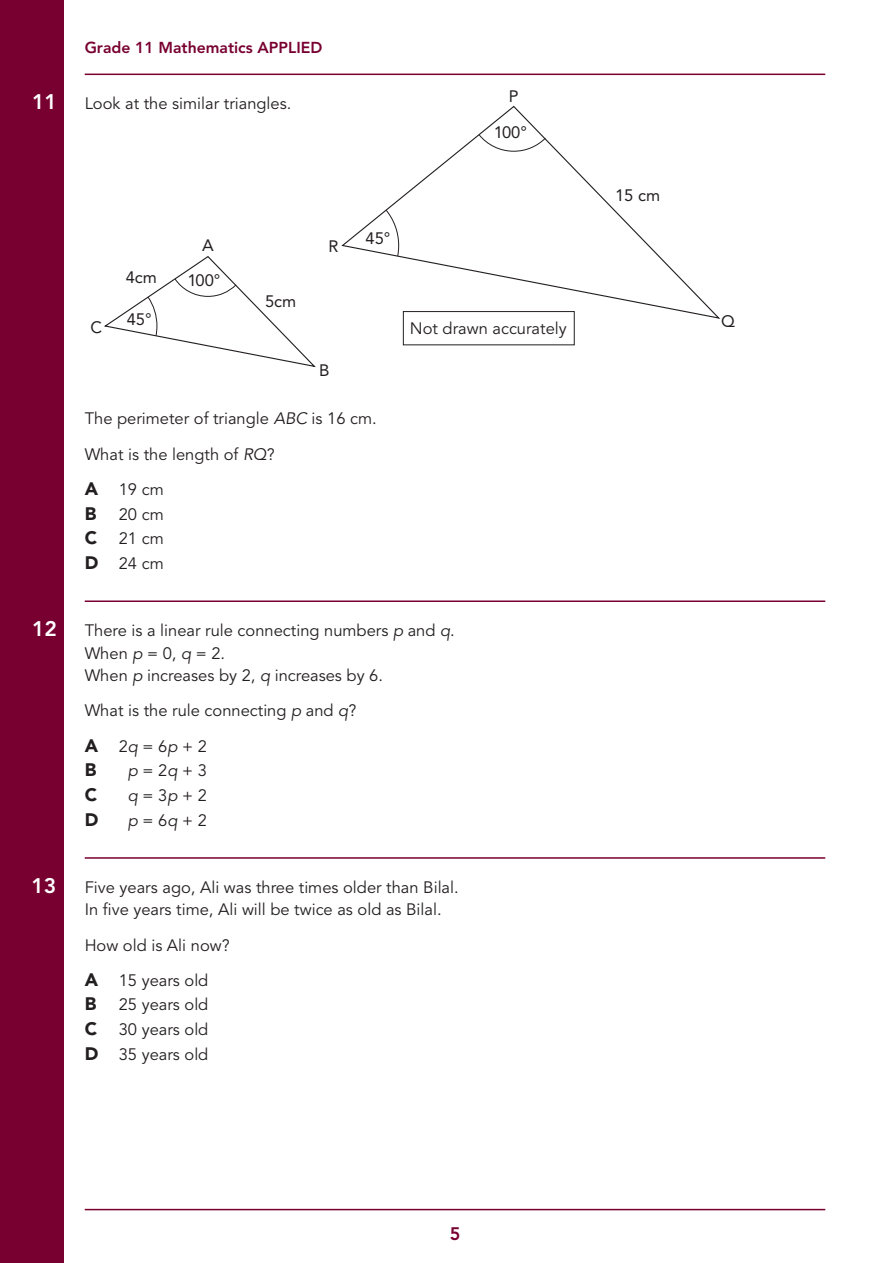
<style>
.page{position:relative;width:893px;height:1263px;background:#fff}
.page>*{position:absolute;margin:0;border:0;box-sizing:border-box;transform-origin:0 0}
.t1{font:800 21px "Avenir LT Std";color:#fff}
.t2{font:900 18px "Avenir LT Std";color:#231f20}
.t3{font:800 18px "Avenir LT Std";color:#780031}
.t4{font:16.5px/22.5px "Avenir LT Std";color:#231f20}
.t5{font:16.5px "Avenir LT Std";color:#231f20}
.t6{font:800 15.75px "Avenir LT Std";color:#780031}
.s1{font-style:italic}
.s2{font-weight:900;font-size:18px}
</style>
<div class="page">
<div style="left:0;top:0;width:63px;height:1262px;background:#780031"></div>
<hr style="left:85px;top:1208px;width:739px;height:1px;background:#780031">
<hr style="left:85px;top:74px;width:739px;height:1px;background:#780031">
<hr style="left:85px;top:600px;width:739px;height:2px;background:#780031">
<hr style="left:85px;top:857px;width:739px;height:1px;background:#780031">
<svg style="left:341px;top:105px;width:380px;height:215px"></svg>
<svg style="left:385px;top:209px;width:14px;height:48px"></svg>
<svg style="left:478px;top:134px;width:68px;height:18px"></svg>
<svg style="left:104px;top:256px;width:212px;height:112px"></svg>
<div style="left:403px;top:311px;width:171px;height:34px;border:1px solid #231f20"></div>
<p class="t6" style="left:85px;top:38px;width:239px">Grade 11 Mathematics APPLIED</p>
<p class="t1" style="left:32px;top:89px;width:26px">11</p>
<p class="t4" style="left:85px;top:93px;width:208px">Look at the similar triangles.</p>
<p class="t5" style="left:508px;top:87px;width:11px">P</p>
<p class="t5" style="left:493px;top:123px;width:35px">100°</p>
<p class="t5" style="left:90px;top:317px;width:13px">C</p>
<p class="t5" style="left:126px;top:267px;width:33px">4cm</p>
<p class="t5" style="left:127px;top:310px;width:26px">45°</p>
<p class="t5" style="left:202px;top:235px;width:13px">A</p>
<p class="t5" style="left:187px;top:270px;width:35px">100°</p>
<p class="t5" style="left:265px;top:292px;width:33px">5cm</p>
<p class="t5" style="left:328px;top:236px;width:12px">R</p>
<p class="t5" style="left:319px;top:360px;width:12px">B</p>
<p class="t5" style="left:365px;top:228px;width:26px">45°</p>
<p class="t4" style="left:85px;top:401px;width:293px;line-height:35.2px">The perimeter of triangle <span class="s1">ABC</span> is 16 cm.<br>What is the length of <span class="s1">RQ</span>?</p>
<p class="t2" style="left:85px;top:477px;width:15px">A</p>
<p class="t4" style="left:119px;top:478px;width:46px">19 cm</p>
<p class="t2" style="left:85px;top:502px;width:13px">B</p>
<p class="t4" style="left:119px;top:503px;width:46px">20 cm</p>
<p class="t2" style="left:85px;top:527px;width:14px">C</p>
<p class="t4" style="left:85px;top:526px;width:80px;line-height:24.6px;text-align:right">21 cm<br><span class="s2">D</span> 24 cm</p>
<p class="t4" style="left:410px;top:318px;width:158px">Not drawn accurately</p>
<p class="t1" style="left:32px;top:616px;width:26px">12</p>
<p class="t4" style="left:85px;top:619px;width:371px">There is a linear rule connecting numbers <span class="s1">p</span> and <span class="s1">q</span>.<br>When<span class="s1">p</span>=0,<span class="s1">q</span>=2.<br>When <span class="s1">p</span> increases by 2, <span class="s1">q</span> increases by 6.</p>
<p class="t4" style="left:85px;top:699px;width:273px">What is the rule connecting <span class="s1">p</span> and <span class="s1">q</span>?</p>
<p class="t2" style="left:85px;top:734px;width:15px">A</p>
<p class="t4" style="left:119px;top:735px;width:90px">2<span class="s1">q</span>=6<span class="s1">p</span>+2</p>
<p class="t2" style="left:85px;top:759px;width:13px">B</p>
<p class="t4" style="left:128px;top:759px;width:80px"><span class="s1">p</span>=2<span class="s1">q</span>+3</p>
<p class="t2" style="left:85px;top:783px;width:14px">C</p>
<p class="t4" style="left:128px;top:784px;width:80px"><span class="s1">q</span>=3<span class="s1">p</span>+2</p>
<p class="t2" style="left:85px;top:808px;width:15px">D</p>
<p class="t4" style="left:128px;top:808px;width:80px"><span class="s1">p</span>=6<span class="s1">q</span>+2</p>
<p class="t1" style="left:32px;top:872px;width:26px">13</p>
<p class="t4" style="left:85px;top:876px;width:375px">Five years ago, Ali was three times older than Bilal.<br>In five years time, Ali will be twice as old as Bilal.</p>
<p class="t4" style="left:85px;top:933px;width:146px">How old is Ali now?</p>
<p class="t2" style="left:85px;top:968px;width:15px">A</p>
<p class="t4" style="left:119px;top:969px;width:91px">15 years old</p>
<p class="t2" style="left:85px;top:993px;width:13px">B</p>
<p class="t4" style="left:119px;top:993px;width:91px">25 years old</p>
<p class="t2" style="left:85px;top:1017px;width:14px">C</p>
<p class="t4" style="left:85px;top:1017px;width:125px;line-height:24.6px;text-align:right">30 years old<br><span class="s2">D</span> 35 years old</p>
<p class="t5" style="left:615px;top:186px;width:46px">15 cm</p>
<p class="t5" style="left:721px;top:312px;width:15px">Q</p>
<p class="t3" style="left:449px;top:1222px;width:12px">5</p>
</div>
